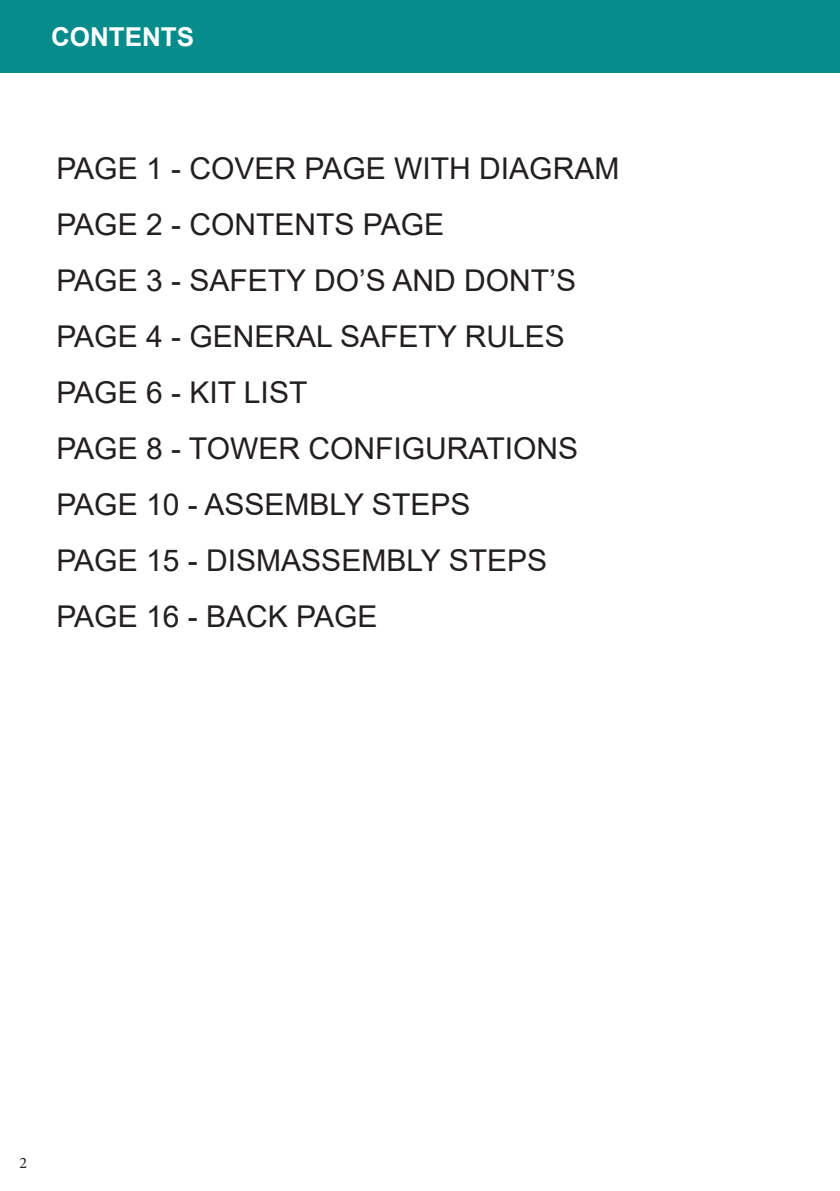
<style>
.page{position:relative;width:840px;height:1191px;background:#fff}
.page>*{position:absolute;margin:0;border:0;box-sizing:border-box;transform-origin:0 0}
.t1{font:30px "Arial";color:#231f20}
.t2{font:700 26px "Arial";color:#fff}
.t3{font:16px "Minion Pro";color:#231f20}
</style>
<div class="page">
<div style="left:0;top:0;width:839px;height:72px;background:#058c8b"></div>
<p class="t2" style="left:51px;top:18px;width:145px">CONTENTS</p>
<p class="t1" style="left:56px;top:148px;width:564px">PAGE 1 - COVER PAGE WITH DIAGRAM</p>
<p class="t1" style="left:56px;top:204px;width:389px">PAGE 2 - CONTENTS PAGE</p>
<p class="t1" style="left:56px;top:260px;width:520px">PAGE 3 - SAFETY DO’S AND DONT’S</p>
<p class="t1" style="left:56px;top:316px;width:509px">PAGE 4 - GENERAL SAFETY RULES</p>
<p class="t1" style="left:56px;top:372px;width:252px">PAGE 6 - KIT LIST</p>
<p class="t1" style="left:56px;top:428px;width:523px">PAGE 8 - TOWER CONFIGURATIONS</p>
<p class="t1" style="left:56px;top:484px;width:415px">PAGE 10 - ASSEMBLY STEPS</p>
<p class="t1" style="left:56px;top:540px;width:492px">PAGE 15 - DISMASSEMBLY STEPS</p>
<p class="t1" style="left:56px;top:596px;width:322px">PAGE 16 - BACK PAGE</p>
<p class="t3" style="left:20px;top:1151px;width:9px">2</p>
</div>
